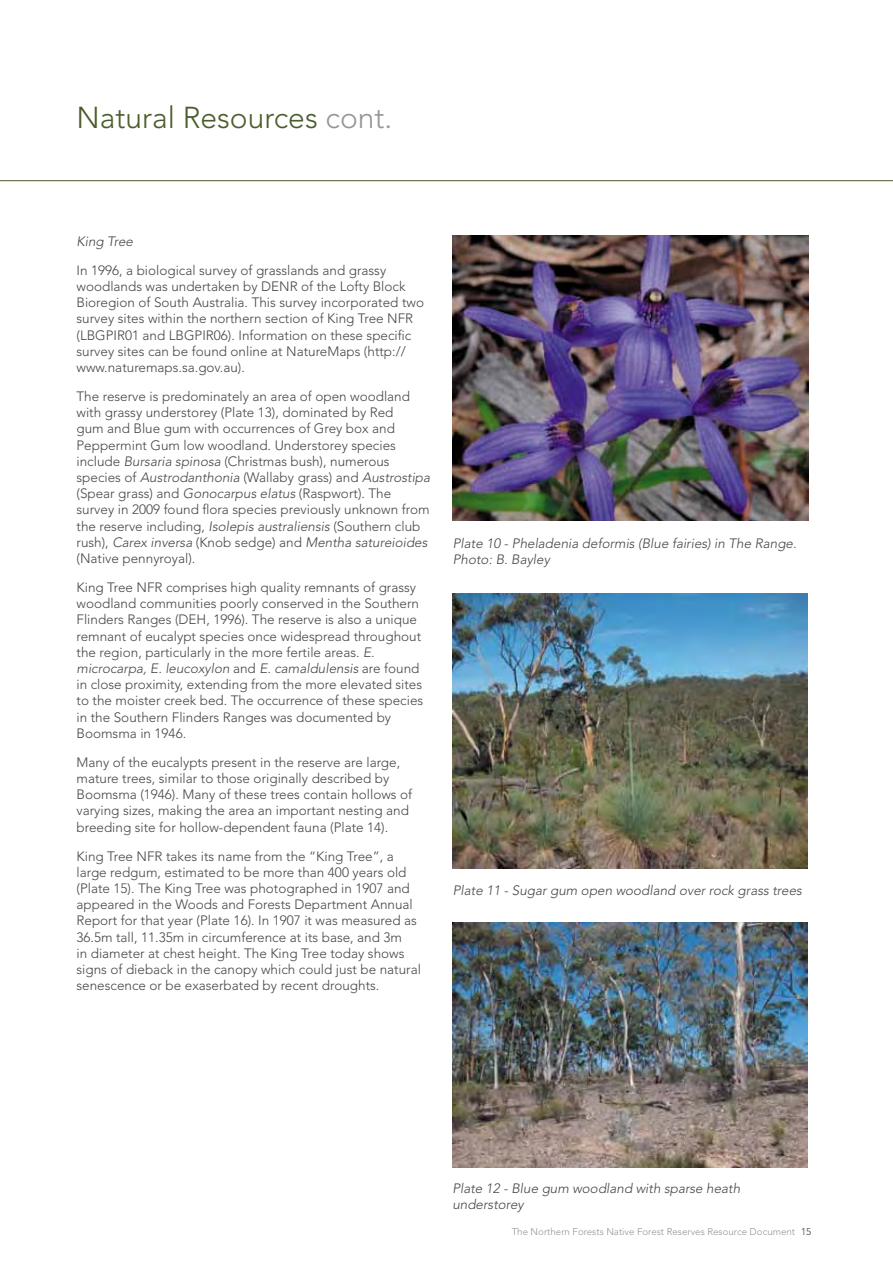
<style>
.page{position:relative;width:893px;height:1263px;background:#fff}
.page>*{position:absolute;margin:0;border:0;box-sizing:border-box;transform-origin:0 0}
.t1{font:300 30px "Avenir";color:#4a5d2c}
.t2{font:300 13.5px/16.2px "Avenir";color:#464646}
.t3{font:italic 300 13.5px/16.2px "Avenir";color:#464646}
.t4{font:300 9.75px "Avenir";color:#959595}
.s1{color:#959595}
.s2{font-style:italic}
.s3{color:#363636}
</style>
<div class="page">
<hr style="left:0;top:180px;width:893px;height:1px;background:#4a5d2c">
<img style="left:453px;top:236px;width:355px;height:284px">
<img style="left:453px;top:593px;width:355px;height:275px">
<img style="left:452px;top:923px;width:356px;height:244px">
<h1 class="t1" style="left:77px;top:100px;width:317px">Natural Resources <span class="s1">cont.</span></h1>
<p class="t3" style="left:77px;top:233px;width:58px">King Tree</p>
<p class="t2" style="left:77px;top:262px;width:349px">In 1996, a biological survey of grasslands and grassy woodlands was undertaken by DENR of the Lofty Block Bioregion of South Australia. This survey incorporated two survey sites within the northern section of King Tree NFR (LBGPIR01 and LBGPIR06). Information on these specific survey sites can be found online at NatureMaps (http:// www.naturemaps.sa.gov.au).</p>
<p class="t2" style="left:77px;top:388px;width:355px">The reserve is predominately an area of open woodland with grassy understorey (Plate 13), dominated by Red<br>gum and Blue gum with occurrences of Grey box and Peppermint Gum low woodland. Understorey species include <span class="s2">Bursaria spinosa</span> (Christmas bush), numerous species of <span class="s2">Austrodanthonia</span> (Wallaby grass) and <span class="s2">Austrostipa </span>(Spear grass) and <span class="s2">Gonocarpus elatus</span> (Raspwort). The survey in 2009 found flora species previously unknown from the reserve including, <span class="s2">Isolepis australiensis</span> (Southern club rush), <span class="s2">Carex inversa</span> (Knob sedge) and <span class="s2">Mentha satureioides </span>(Native pennyroyal).</p>
<p class="t2" style="left:77px;top:579px;width:348px">King Tree NFR comprises high quality remnants of grassy woodland communities poorly conserved in the Southern Flinders Ranges (DEH, 1996). The reserve is also a unique remnant of eucalypt species once widespread throughout the region, particularly in the more fertile areas. <span class="s2">E. microcarpa, E. leucoxylon</span> and <span class="s2">E. camaldulensis</span> are found in close proximity, extending from the more elevated sites to the moister creek bed. The occurrence of these species in the Southern Flinders Ranges was documented by Boomsma in 1946.</p>
<p class="t2" style="left:77px;top:754px;width:337px">Many of the eucalypts present in the reserve are large, mature trees, similar to those originally described by Boomsma (1946). Many of these trees contain hollows of varying sizes, making the area an important nesting and breeding site for hollow-dependent fauna (Plate 14).</p>
<p class="t2" style="left:77px;top:848px;width:346px">King Tree NFR takes its name from the “King Tree”, a large redgum, estimated to be more than 400 years old (Plate 15). The King Tree was photographed in 1907 and appeared in the Woods and Forests Department Annual Report for that year (Plate 16). In 1907 it was measured as 36.5m tall, 11.35m in circumference at its base, and 3m<br>in diameter at chest height. The King Tree today shows signs of dieback in the canopy which could just be natural senescence or be exaserbated by recent droughts.</p>
<p class="t3" style="left:453px;top:535px;width:345px">Plate 10 - Pheladenia deformis (Blue fairies) in The Range.<br>Photo: B. Bayley</p>
<p class="t3" style="left:453px;top:882px;width:351px">Plate 11 - Sugar gum open woodland over rock grass trees</p>
<p class="t3" style="left:452px;top:1180px;width:289px">Plate 12 - Blue gum woodland with sparse heath understorey</p>
<p class="t4" style="left:512px;top:1226px;width:301px">The Northern Forests Native Forest Reserves Resource Document <span class="s3">15</span></p>
</div>
